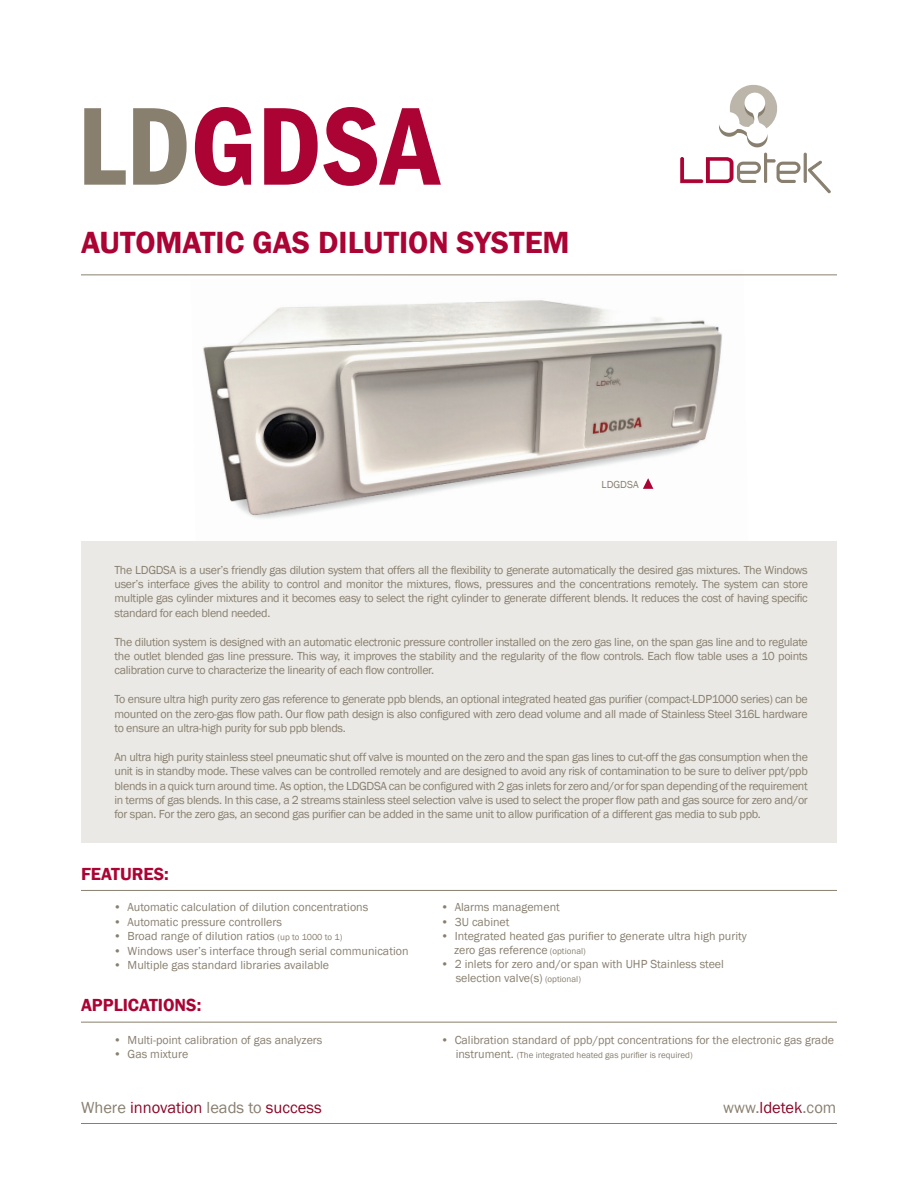
<style>
.page{position:relative;width:918px;height:1188px;background:#fff}
.page>*{position:absolute;margin:0;border:0;box-sizing:border-box;transform-origin:0 0}
.t1{font:600 condensed 114.75px "Franklin Gothic";color:#ab0333}
.t2{font:600 31.5px "Franklin Gothic";color:#ab0333}
.t3{font:600 18px "Franklin Gothic";color:#ab0333}
.t4{font:16.5px "Franklin Gothic";color:#8b0625}
.t5{font:16.5px "Franklin Gothic";color:#887f6f}
.t6{font:12px/14.4px "Franklin Gothic";color:#887f6f;text-align:justify}
.t7{font:10.5px "Franklin Gothic";color:#887f6f}
.t8{font:9px "Franklin Gothic";color:#887f6f}
.s1{color:#887f6f}
.s2{font-size:9px}
.s3{font-size:12px}
.s4{color:#8b0625}
</style>
<div class="page">
<img style="left:191px;top:274px;width:557px;height:245px">
<svg style="left:680px;top:85px;width:151px;height:109px"></svg>
<hr style="left:81px;top:275px;width:756px;height:1px;background:#887f6f">
<div style="left:81px;top:541px;width:756px;height:302px;background:#ebe9e5"></div>
<hr style="left:81px;top:890px;width:756px;height:1px;background:#887f6f">
<hr style="left:81px;top:1022px;width:756px;height:1px;background:#887f6f">
<svg style="left:643px;top:478px;width:10px;height:11px"></svg>
<hr style="left:81px;top:1123px;width:756px;height:1px;background:#887f6f">
<h1 class="t1" style="left:77px;top:70px;width:364px"><span class="s1">LD</span>GDSA</h1>
<h2 class="t2" style="left:81px;top:223px;width:490px">AUTOMATIC GAS DILUTION SYSTEM</h2>
<p class="t7" style="left:602px;top:478px;width:39px">LDGDSA</p>
<p class="t6" style="left:114px;top:563px;width:695px">The LDGDSA is a user’s friendly gas dilution system that offers all the flexibility to generate automatically the desired gas mixtures. The Windows user’s interface gives the ability to control and monitor the mixtures, flows, pressures and the concentrations remotely. The system can store multiple gas cylinder mixtures and it becomes easy to select the right cylinder to generate different blends. It reduces the cost of having specific standard for each blend needed.</p>
<p class="t6" style="left:114px;top:635px;width:695px">The dilution system is designed with an automatic electronic pressure controller installed on the zero gas line, on the span gas line and to regulate the outlet blended gas line pressure. This way, it improves the stability and the regularity of the flow controls. Each flow table uses a 10 points calibration curve to characterize the linearity of each flow controller.</p>
<p class="t6" style="left:114px;top:692px;width:695px">To ensure ultra high purity zero gas reference to generate ppb blends, an optional integrated heated gas purifier (compact-LDP1000 series) can be mounted on the zero-gas flow path. Our flow path design is also configured with zero dead volume and all made of Stainless Steel 316L hardware to ensure an ultra-high purity for sub ppb blends.</p>
<p class="t6" style="left:114px;top:750px;width:695px">An ultra high purity stainless steel pneumatic shut off valve is mounted on the zero and the span gas lines to cut-off the gas consumption when the unit is in standby mode. These valves can be controlled remotely and are designed to avoid any risk of contamination to be sure to deliver ppt/ppb blends in a quick turn around time. As option, the LDGDSA can be configured with 2 gas inlets for zero and/or for span depending of the requirement in terms of gas blends. In this case, a 2 streams stainless steel selection valve is used to select the proper flow path and gas source for zero and/or for span. For the zero gas, an second gas purifier can be added in the same unit to allow purification of a different gas media to sub ppb.</p>
<h3 class="t3" style="left:81px;top:863px;width:89px">FEATURES:</h3>
<p class="t6" style="left:114px;top:901px;width:256px">• Automatic calculation of dilution concentrations</p>
<p class="t6" style="left:114px;top:915px;width:170px">• Automatic pressure controllers</p>
<p class="t6" style="left:114px;top:929px;width:230px">• Broad range of dilution ratios <span class="s2">(up to 1000 to 1)</span></p>
<p class="t6" style="left:114px;top:944px;width:296px">• Windows user’s interface through serial communication</p>
<p class="t6" style="left:114px;top:958px;width:217px">• Multiple gas standard libraries available</p>
<h3 class="t3" style="left:81px;top:994px;width:122px">APPLICATIONS:</h3>
<p class="t6" style="left:114px;top:1033px;width:210px">• Multi-point calibration of gas analyzers</p>
<p class="t6" style="left:114px;top:1047px;width:76px">• Gas mixture</p>
<p class="t6" style="left:441px;top:901px;width:121px">• Alarms management</p>
<p class="t6" style="left:441px;top:915px;width:70px">• 3U cabinet</p>
<p class="t6" style="left:454px;top:930px;width:294px;line-height:13.5px;text-indent:-14px">• Integrated heated gas purifier to generate ultra high purity zero gas reference <span class="s2">(optional)</span></p>
<p class="t6" style="left:456px;top:958px;width:270px;line-height:13.5px;text-indent:-15px">• 2 inlets for zero and/or span with UHP Stainless steel selection valve(s) <span class="s2">(optional)</span></p>
<p class="t6" style="left:441px;top:1033px;width:395px">• Calibration standard of ppb/ppt concentrations for the electronic gas grade</p>
<p class="t8" style="left:456px;top:1050px;width:238px"><span class="s3">instrument.</span> (The integrated heated gas purifier is required)</p>
<h3 class="t4" style="left:81px;top:1098px;width:242px"><span class="s1">Where</span> innovation <span class="s1">leads to</span> success</h3>
<h3 class="t5" style="left:723px;top:1098px;width:115px">www.<span class="s4">ldetek</span>.com</h3>
</div>
